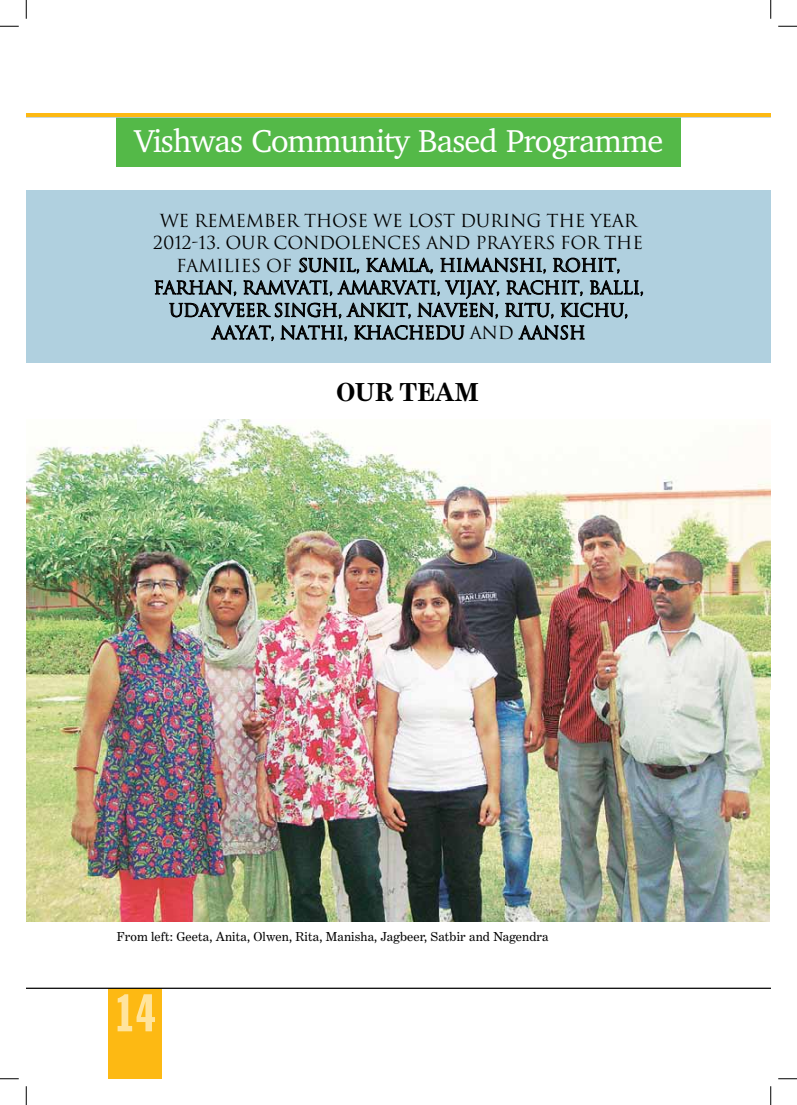
<style>
.page{position:relative;width:797px;height:1105px;background:#fff}
.page>*{position:absolute;margin:0;border:0;box-sizing:border-box;transform-origin:0 0}
.t1{font:extra-condensed 52.5px "Franklin Gothic BT";color:#ffe49d}
.t2{font:32.5px "Charter BT";letter-spacing:-.03em;color:#fff}
.t3{font:700 26.25px "Benton Modern Two";letter-spacing:.01em;color:#000}
.t4{font:17.5px/22.4px "Trajan";letter-spacing:-.02em;color:#000;text-align:center}
.t5{font:13.12px "Benton Modern Two";letter-spacing:.01em;color:#000}
</style>
<div class="page">
<div style="left:116px;top:117px;width:564px;height:50px;background:#54b948"></div>
<div style="left:26px;top:191px;width:744px;height:172px;background:#b0d0df"></div>
<svg style="left:154px;top:257px;width:489px;height:62px"></svg>
<svg style="left:211px;top:325px;width:63px;height:16px"></svg>
<svg style="left:280px;top:325px;width:67px;height:16px"></svg>
<svg style="left:354px;top:325px;width:110px;height:15px"></svg>
<svg style="left:518px;top:325px;width:67px;height:15px"></svg>
<img style="left:26px;top:420px;width:744px;height:502px">
<div style="left:108px;top:988px;width:54px;height:91px;background:#fdb913"></div>
<hr style="left:26px;top:116px;width:744px;height:2px;background:#c0cfd7">
<hr style="left:26px;top:113px;width:744px;height:4px;background:#fdb913">
<hr style="left:26px;top:988px;width:744px;height:1px;background:#000">
<svg style="left:0;top:25px;width:19px;height:2px"></svg>
<svg style="left:778px;top:25px;width:19px;height:2px"></svg>
<svg style="left:0;top:1078px;width:19px;height:1px"></svg>
<svg style="left:778px;top:1078px;width:19px;height:1px"></svg>
<svg style="left:25px;top:0;width:2px;height:19px"></svg>
<svg style="left:25px;top:1086px;width:2px;height:19px"></svg>
<svg style="left:770px;top:0;width:1px;height:19px"></svg>
<svg style="left:770px;top:1086px;width:1px;height:19px"></svg>
<h2 class="t2" style="left:134px;top:120px;width:530px">Vishwas Community Based Programme</h2>
<p class="t4" style="left:153px;top:209px;width:492px">WE REMEMBER THOSE WE LOST DURING THE YEAR 2012-13. OUR CONDOLENCES AND PRAYERS FOR THE FAMILIES OF SUNIL, KAMLA, HIMANSHI, ROHIT, FARHAN, RAMVATI, AMARVATI, VIJAY, RACHIT, BALLI, UDAYVEER SINGH, ANKIT, NAVEEN, RITU, KICHU, AAYAT, NATHI, KHACHEDU AND AANSH</p>
<h3 class="t3" style="left:336px;top:380px;width:144px">OUR TEAM</h3>
<p class="t5" style="left:117px;top:930px;width:433px">From left: Geeta, Anita, Olwen, Rita, Manisha, Jagbeer, Satbir and Nagendra</p>
<h1 class="t1" style="left:114px;top:982px;width:43px">14</h1>
</div>
